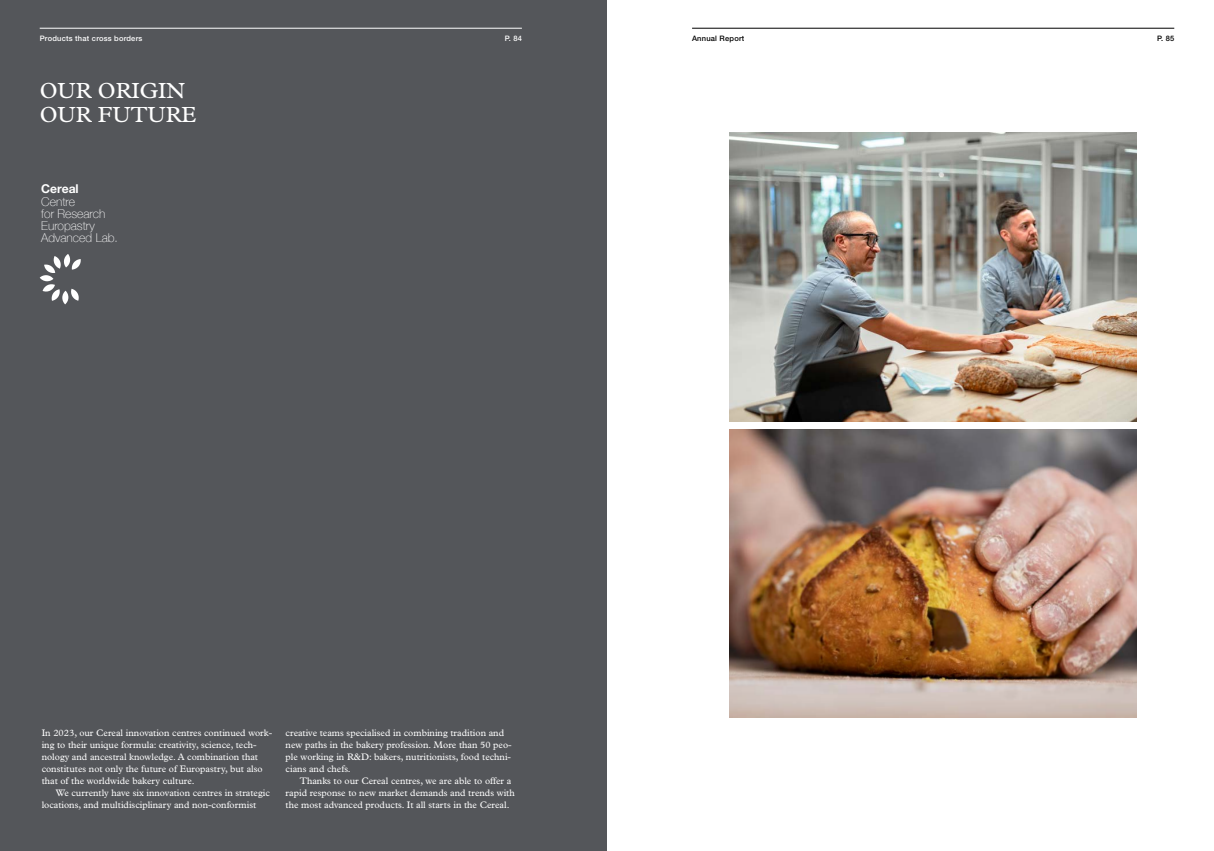
<style>
.page{position:relative;width:1214px;height:851px;background:#fff}
.page>*{position:absolute;margin:0;border:0;box-sizing:border-box;transform-origin:0 0}
.t1{font:22px/24px "Plantin Std";color:#fff}
.t2{font:100 12.1px/12.1px "Helvetica Neue";color:#fff}
.t3{font:700 12.1px "Helvetica Neue";color:#fff}
.t4{font:9.5px/12px "Plantin Std";color:#fff}
.t5{font:500 7.5px "Helvetica Neue LT Std";letter-spacing:.03em;color:#fff}
.t6{font:500 7.5px "Helvetica Neue LT Std";letter-spacing:.03em;color:#000}
</style>
<div class="page">
<div style="left:0;top:0;width:607px;height:850px;background:#54565a"></div>
<svg style="left:40px;top:254px;width:41px;height:47px"></svg>
<img style="left:729px;top:133px;width:407px;height:288px">
<img style="left:729px;top:429px;width:407px;height:287px">
<hr style="left:692px;top:28px;width:482px;height:1px;background:#000">
<hr style="left:40px;top:28px;width:482px;height:1px;background:#fff">
<p class="t5" style="left:40px;top:34px;width:104px">Products that cross borders</p>
<p class="t5" style="left:504px;top:34px;width:19px">P. 84</p>
<p class="t6" style="left:692px;top:34px;width:54px">Annual Report</p>
<p class="t6" style="left:1156px;top:34px;width:19px">P. 85</p>
<h1 class="t1" style="left:40px;top:78px;width:158px">OUR ORIGIN<br>OUR FUTURE</h1>
<p class="t3" style="left:41px;top:179px;width:39px">Cereal</p>
<p class="t2" style="left:41px;top:194px;width:78px">Centre<br>for Research<br>Europastry<br>Advanced Lab.</p>
<p class="t4" style="left:42px;top:727px;width:232px">In 2023, our Cereal innovation centres continued work&shy;ing to their unique formula: creativity, science, tech&shy;nology and ancestral knowledge. A combination that constitutes not only the future of Europastry, but also that of the worldwide bakery culture.</p>
<p class="t4" style="left:42px;top:787px;width:230px;text-indent:14px">We currently have six innovation centres in strategic locations, and multidisciplinary and non-conformist</p>
<p class="t4" style="left:285px;top:727px;width:227px">creative teams specialised in combining tradition and new paths in the bakery profession. More than 50 peo&shy;ple working in R&amp;D: bakers, nutritionists, food techni&shy;cians and chefs.</p>
<p class="t4" style="left:285px;top:775px;width:231px;text-indent:14px">Thanks to our Cereal centres, we are able to offer a rapid response to new market demands and trends with the most advanced products. It all starts in the Cereal.</p>
</div>
